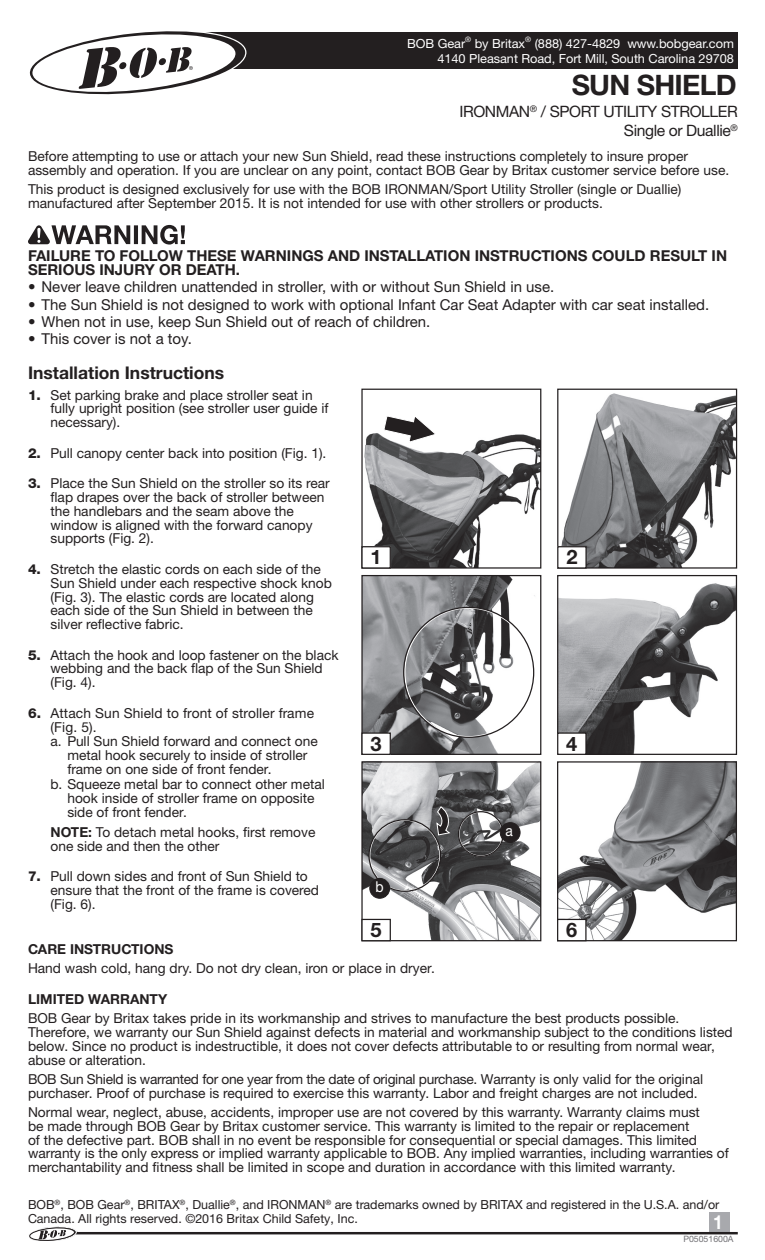
<style>
.page{position:relative;width:765px;height:1260px;background:#fff}
.page>*{position:absolute;margin:0;border:0;box-sizing:border-box;transform-origin:0 0}
.t1{font:700 28.25px "Helvetica Neue LT Std";letter-spacing:-.025em;color:#231f20}
.Document_Header{font:700 20px "Helvetica Neue LTW1 G";color:#231f20}
.page_number{font:700 19.38px "Helvetica Neue LTW1 G";color:#fff;scale:.9 1}
.t2{font:700 17.5px "Helvetica Neue LTW1 G";color:#231f20}
.t3{font:15.75px/18.9px "Helvetica Neue LT Std";letter-spacing:-.025em;color:#231f20;text-align:right}
.t4{font:15px "Helvetica Neue LTW1 G";color:#231f20}
.t5{font:700 15px/13.8px "Helvetica Neue LTW1 G";color:#231f20}
.Body_Text{font:15px "Helvetica Neue LTW1 G";color:#fff;scale:.92 1}
.note{font:13.75px/13.8px "Helvetica Neue LTW1 G";color:#231f20}
.warning_bullets{font:13.75px "Helvetica Neue LTW1 G";color:#231f20}
.t6{font:700 13.75px "Helvetica Neue LTW1 G";color:#231f20}
.t7{font:12.5px/13.1px "Helvetica Neue LTW1 G";color:#231f20}
.t8{font:12.5px/14.9px "Helvetica Neue LT Std";letter-spacing:-.005em;color:#fff;text-align:right}
.t9{font:8.75px "Helvetica Neue LTW1 G";color:#717074}
.t10{font:7.5px "Helvetica Neue LT Std";color:#fff}
.s1{font-weight:800}
.s2{font-weight:700}
</style>
<div class="page">
<div style="left:709px;top:1212px;width:21px;height:21px;background:#a8a9ad"></div>
<hr style="left:62px;top:1232px;width:676px;height:2px;background:#231f20">
<svg style="left:29px;top:1226px;width:48px;height:15px"></svg>
<div style="left:201px;top:32px;width:536px;height:37px;background:#231f20"></div>
<svg style="left:29px;top:31px;width:218px;height:64px"></svg>
<div style="left:159px;top:58px;width:7px;height:7px;background:#231f20;border-radius:50%"></div>
<div style="left:119px;top:62px;width:8px;height:7px;background:#231f20;border-radius:50%"></div>
<svg style="left:28px;top:225px;width:157px;height:20px"></svg>
<img style="left:561px;top:393px;width:174px;height:174px">
<div style="left:557px;top:389px;width:180px;height:180px;border:1px solid #231f20"></div>
<div style="left:558px;top:547px;width:28px;height:21px;background:#fff"></div>
<div style="left:557px;top:546px;width:30px;height:23px;border:1px solid #231f20"></div>
<img style="left:363px;top:577px;width:172px;height:176px">
<div style="left:361px;top:575px;width:180px;height:180px;border:1px solid #231f20"></div>
<div style="left:362px;top:733px;width:28px;height:21px;background:#fff"></div>
<div style="left:361px;top:732px;width:30px;height:23px;border:1px solid #231f20"></div>
<img style="left:559px;top:583px;width:176px;height:170px">
<div style="left:557px;top:575px;width:180px;height:180px;border:1px solid #231f20"></div>
<div style="left:558px;top:733px;width:28px;height:21px;background:#fff"></div>
<div style="left:557px;top:732px;width:30px;height:23px;border:1px solid #231f20"></div>
<img style="left:364px;top:433px;width:175px;height:134px">
<div style="left:361px;top:389px;width:180px;height:180px;border:1px solid #231f20"></div>
<div style="left:362px;top:547px;width:28px;height:21px;background:#fff"></div>
<div style="left:361px;top:546px;width:30px;height:23px;border:1px solid #231f20"></div>
<svg style="left:383px;top:416px;width:55px;height:28px"></svg>
<img style="left:559px;top:763px;width:176px;height:176px">
<div style="left:557px;top:761px;width:180px;height:180px;border:1px solid #231f20"></div>
<div style="left:558px;top:919px;width:28px;height:22px;background:#fff"></div>
<div style="left:557px;top:919px;width:30px;height:22px;border:1px solid #231f20"></div>
<img style="left:363px;top:763px;width:176px;height:176px">
<div style="left:361px;top:761px;width:180px;height:180px;border:1px solid #231f20"></div>
<div style="left:362px;top:919px;width:28px;height:22px;background:#fff"></div>
<div style="left:361px;top:919px;width:30px;height:22px;border:1px solid #231f20"></div>
<div style="left:458px;top:811px;width:46px;height:46px;border:1px solid #231f20;border-radius:50%"></div>
<svg style="left:436px;top:807px;width:14px;height:28px"></svg>
<div style="left:368px;top:819px;width:73px;height:73px;border:1px solid #231f20;border-radius:50%"></div>
<div style="left:500px;top:823px;width:20px;height:19px;background:#231f20;border-radius:50%"></div>
<div style="left:500px;top:822px;width:20px;height:21px;border:1px solid #231f20;border-radius:50%"></div>
<div style="left:370px;top:878px;width:20px;height:20px;background:#231f20;border-radius:50%"></div>
<div style="left:370px;top:878px;width:20px;height:20px;border:1px solid #231f20;border-radius:50%"></div>
<p class="t8" style="left:407px;top:36px;width:60px">BOB Gear</p>
<p class="t10" style="left:465px;top:35px;width:7px">®</p>
<p class="t10" style="left:525px;top:35px;width:7px">®</p>
<p class="t8" style="left:438px;top:36px;width:298px">(888) 427-4829 www.bobgear.com<br>4140 Pleasant Road, Fort Mill, South Carolina 29708</p>
<p class="t8" style="left:475px;top:36px;width:52px">by Britax</p>
<p class="t1" style="left:572px;top:68px;width:167px">SUN SHIELD</p>
<p class="t3" style="left:459px;top:102px;width:280px">IRONMAN<sup>®</sup> / SPORT UTILITY STROLLER<br>Single or Duallie<sup>®</sup></p>
<p class="note" style="left:28px;top:149px;width:703px">Before attempting to use or attach your new Sun Shield, read these instructions completely to insure proper assembly and operation. If you are unclear on any point, contact BOB Gear by Britax customer service before use.</p>
<p class="note" style="left:28px;top:182px;width:655px">This product is designed exclusively for use with the BOB IRONMAN/Sport Utility Stroller (single or Duallie) manufactured after September 2015. It is not intended for use with other strollers or products.</p>
<p class="t5" style="left:28px;top:249px;width:701px">FAILURE TO FOLLOW THESE WARNINGS AND INSTALLATION INSTRUCTIONS COULD RESULT IN<br>SERIOUS INJURY OR DEATH.</p>
<p class="t4" style="left:28px;top:278px;width:528px">• Never leave children unattended in stroller, with or without Sun Shield in use.</p>
<p class="t4" style="left:28px;top:295px;width:683px">• The Sun Shield is not designed to work with optional Infant Car Seat Adapter with car seat installed.</p>
<p class="t4" style="left:28px;top:312px;width:404px">• When not in use, keep Sun Shield out of reach of children.</p>
<p class="t4" style="left:28px;top:330px;width:166px">• This cover is not a toy.</p>
<p class="t2" style="left:28px;top:362px;width:198px">Installation Instructions</p>
<p class="note" style="left:51px;top:388px;width:280px;text-indent:-23px"><span class="s1">1.</span> Set parking brake and place stroller seat in fully upright position (see stroller user guide if necessary).</p>
<p class="note" style="left:28px;top:446px;width:300px"><span class="s1">2.</span> Pull canopy center back into position (Fig. 1).</p>
<p class="note" style="left:51px;top:477px;width:281px;text-indent:-23px"><span class="s1">3.</span> Place the Sun Shield on the stroller so its rear flap drapes over the back of stroller between the handlebars and the seam above the window is aligned with the forward canopy supports (Fig. 2).</p>
<p class="note" style="left:51px;top:562px;width:283px;text-indent:-23px"><span class="s1">4.</span> Stretch the elastic cords on each side of the Sun Shield under each respective shock knob (Fig. 3). The elastic cords are located along each side of the Sun Shield in between the silver reflective fabric.</p>
<p class="note" style="left:51px;top:648px;width:290px;text-indent:-23px"><span class="s1">5.</span> Attach the hook and loop fastener on the black webbing and the back flap of the Sun Shield (Fig. 4).</p>
<p class="note" style="left:51px;top:706px;width:265px;text-indent:-23px"><span class="s1">6.</span> Attach Sun Shield to front of stroller frame (Fig. 5).</p>
<p class="note" style="left:67px;top:734px;width:252px;text-indent:-17px">a. Pull Sun Shield forward and connect one metal hook securely to inside of stroller frame on one side of front fender.</p>
<p class="note" style="left:67px;top:777px;width:259px;text-indent:-17px">b. Squeeze metal bar to connect other metal hook inside of stroller frame on opposite side of front fender.</p>
<p class="note" style="left:51px;top:825px;width:266px"><span class="s2">NOTE:</span> To detach metal hooks, first remove one side and then the other</p>
<p class="note" style="left:51px;top:870px;width:270px;text-indent:-23px"><span class="s1">7.</span> Pull down sides and front of Sun Shield to ensure that the front of the frame is covered (Fig. 6).</p>
<p class="Document_Header" style="left:371px;top:545px;width:13px">1</p>
<p class="Document_Header" style="left:566px;top:545px;width:13px">2</p>
<p class="Document_Header" style="left:371px;top:731px;width:13px">3</p>
<p class="Document_Header" style="left:566px;top:731px;width:13px">4</p>
<p class="Body_Text" style="left:376px;top:878px;width:10px">b</p>
<p class="Document_Header" style="left:371px;top:918px;width:13px">5</p>
<p class="Body_Text" style="left:505px;top:821px;width:10px">a</p>
<p class="Document_Header" style="left:566px;top:918px;width:13px">6</p>
<p class="t6" style="left:28px;top:941px;width:147px">CARE INSTRUCTIONS</p>
<p class="warning_bullets" style="left:28px;top:960px;width:408px">Hand wash cold, hang dry. Do not dry clean, iron or place in dryer.</p>
<p class="t6" style="left:28px;top:991px;width:141px">LIMITED WARRANTY</p>
<p class="note" style="left:28px;top:1012px;width:706px">BOB Gear by Britax takes pride in its workmanship and strives to manufacture the best products possible.<br>Therefore, we warranty our Sun Shield against defects in material and workmanship subject to the conditions listed below. Since no product is indestructible, it does not cover defects attributable to or resulting from normal wear, abuse or alteration.</p>
<p class="note" style="left:28px;top:1072px;width:677px">BOB Sun Shield is warranted for one year from the date of original purchase. Warranty is only valid for the original purchaser. Proof of purchase is required to exercise this warranty. Labor and freight charges are not included.</p>
<p class="note" style="left:28px;top:1105px;width:702px">Normal wear, neglect, abuse, accidents, improper use are not covered by this warranty. Warranty claims must<br>be made through BOB Gear by Britax customer service. This warranty is limited to the repair or replacement<br>of the defective part. BOB shall in no event be responsible for consequential or special damages. This limited warranty is the only express or implied warranty applicable to BOB. Any implied warranties, including warranties of merchantability and fitness shall be limited in scope and duration in accordance with this limited warranty.</p>
<p class="t7" style="left:28px;top:1198px;width:693px">BOB<sup>®</sup>, BOB Gear<sup>®</sup>, BRITAX<sup>®</sup>, Duallie<sup>®</sup>, and IRONMAN<sup>®</sup> are trademarks owned by BRITAX and registered in the U.S.A. and/or<br>Canada. All rights reserved. ©2016 Britax Child Safety, Inc.</p>
<p class="page_number" style="left:713px;top:1210px;width:12px">1</p>
<p class="t9" style="left:683px;top:1233px;width:52px">P05051600A</p>
</div>
